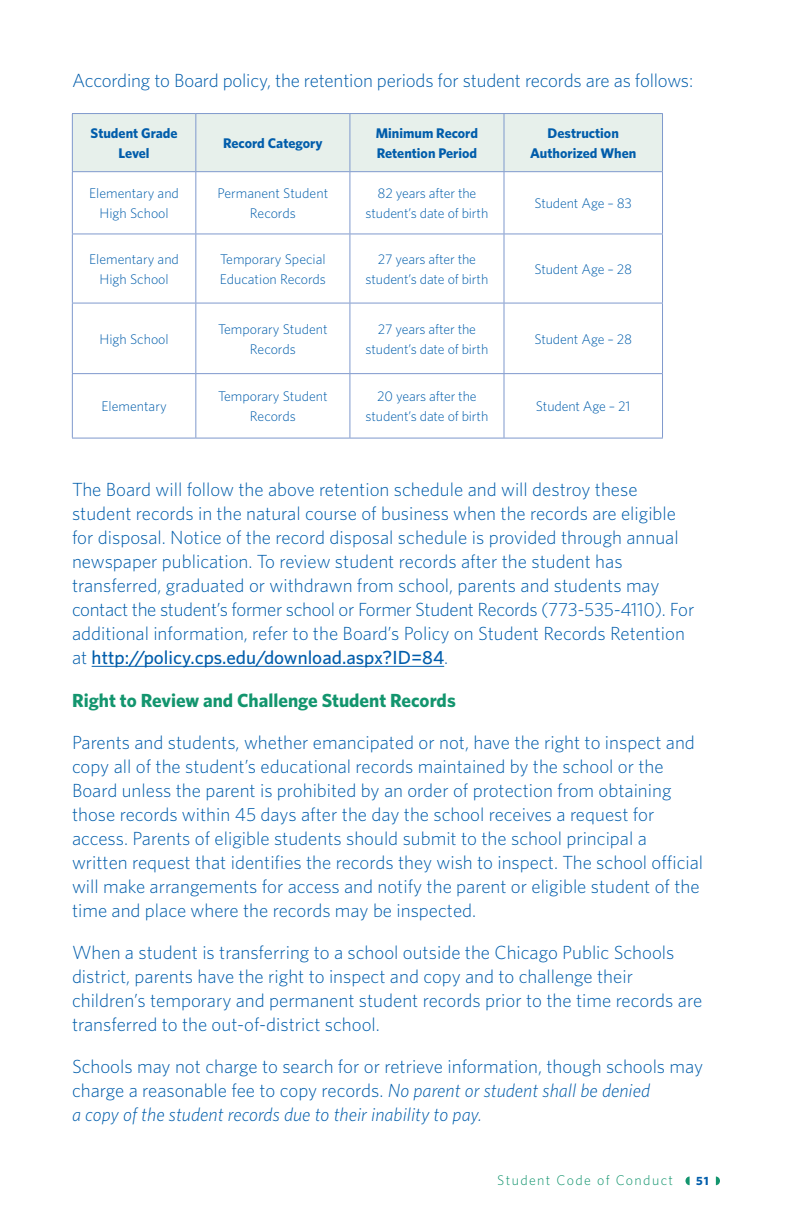
<style>
.page{position:relative;width:792px;height:1224px;background:#fff}
.page>*{position:absolute;margin:0;border:0;box-sizing:border-box;transform-origin:0 0}
._13_Main_Header{font:300 19px/24px "Whitney";color:#015dab}
._13_Main_Header-2{font:700 19px "Whitney";color:#13956e}
.No_Spacing_wrd_3{font:300 14px/20px "Whitney";letter-spacing:-.01em;color:#015dab;text-align:center}
.No_Spacing_wrd_3-2{font:700 14px/20px "Whitney";color:#015dab;text-align:center}
._13_Main_Header-3{font:300 14px "Whitney";letter-spacing:.1em;color:#13956e}
._13_Main_Header-4{font:700 12px "Whitney";color:#015dab}
.s1{font-weight:500}
.s2{font-style:italic}
</style>
<div class="page">
<svg style="left:685px;top:1177px;width:5px;height:8px"></svg>
<svg style="left:716px;top:1177px;width:4px;height:8px"></svg>
<hr style="left:92px;top:666px;width:352px;height:1px;background:#015dab">
<div style="left:73px;top:114px;width:589px;height:57px;background:#e7f0eb"></div>
<hr style="left:72px;top:114px;width:1px;height:57px;background:#7f99cd">
<hr style="left:72px;top:113px;width:124px;height:1px;background:#7f99cd">
<hr style="left:195px;top:114px;width:1px;height:57px;background:#7f99cd">
<hr style="left:196px;top:113px;width:154px;height:1px;background:#7f99cd">
<hr style="left:350px;top:114px;width:1px;height:57px;background:#7f99cd">
<hr style="left:350px;top:113px;width:154px;height:1px;background:#7f99cd">
<hr style="left:504px;top:113px;width:159px;height:1px;background:#7f99cd">
<hr style="left:504px;top:114px;width:1px;height:57px;background:#7f99cd">
<hr style="left:662px;top:114px;width:1px;height:57px;background:#7f99cd">
<hr style="left:72px;top:172px;width:1px;height:62px;background:#7f99cd">
<hr style="left:72px;top:171px;width:124px;height:1px;background:#7f99cd">
<hr style="left:195px;top:172px;width:1px;height:62px;background:#7f99cd">
<hr style="left:196px;top:171px;width:154px;height:1px;background:#7f99cd">
<hr style="left:350px;top:172px;width:1px;height:62px;background:#7f99cd">
<hr style="left:350px;top:171px;width:154px;height:1px;background:#7f99cd">
<hr style="left:504px;top:171px;width:159px;height:1px;background:#7f99cd">
<hr style="left:504px;top:172px;width:1px;height:62px;background:#7f99cd">
<hr style="left:662px;top:172px;width:1px;height:62px;background:#7f99cd">
<hr style="left:72px;top:234px;width:1px;height:69px;background:#7f99cd">
<hr style="left:72px;top:234px;width:124px;height:1px;background:#7f99cd">
<hr style="left:195px;top:234px;width:1px;height:69px;background:#7f99cd">
<hr style="left:196px;top:234px;width:154px;height:1px;background:#7f99cd">
<hr style="left:350px;top:234px;width:1px;height:69px;background:#7f99cd">
<hr style="left:350px;top:234px;width:154px;height:1px;background:#7f99cd">
<hr style="left:504px;top:234px;width:159px;height:1px;background:#7f99cd">
<hr style="left:504px;top:234px;width:1px;height:69px;background:#7f99cd">
<hr style="left:662px;top:234px;width:1px;height:69px;background:#7f99cd">
<hr style="left:72px;top:303px;width:1px;height:70px;background:#7f99cd">
<hr style="left:72px;top:374px;width:1px;height:64px;background:#7f99cd">
<hr style="left:72px;top:303px;width:124px;height:1px;background:#7f99cd">
<hr style="left:72px;top:373px;width:124px;height:1px;background:#7f99cd">
<hr style="left:72px;top:438px;width:124px;height:1px;background:#7f99cd">
<hr style="left:195px;top:303px;width:1px;height:70px;background:#7f99cd">
<hr style="left:195px;top:374px;width:1px;height:64px;background:#7f99cd">
<hr style="left:196px;top:303px;width:154px;height:1px;background:#7f99cd">
<hr style="left:196px;top:373px;width:154px;height:1px;background:#7f99cd">
<hr style="left:196px;top:438px;width:154px;height:1px;background:#7f99cd">
<hr style="left:350px;top:303px;width:1px;height:70px;background:#7f99cd">
<hr style="left:350px;top:374px;width:1px;height:64px;background:#7f99cd">
<hr style="left:350px;top:303px;width:154px;height:1px;background:#7f99cd">
<hr style="left:504px;top:303px;width:159px;height:1px;background:#7f99cd">
<hr style="left:504px;top:303px;width:1px;height:70px;background:#7f99cd">
<hr style="left:662px;top:303px;width:1px;height:70px;background:#7f99cd">
<hr style="left:504px;top:374px;width:1px;height:64px;background:#7f99cd">
<hr style="left:662px;top:374px;width:1px;height:64px;background:#7f99cd">
<hr style="left:350px;top:373px;width:154px;height:1px;background:#7f99cd">
<hr style="left:504px;top:373px;width:159px;height:1px;background:#7f99cd">
<hr style="left:350px;top:438px;width:154px;height:1px;background:#7f99cd">
<hr style="left:504px;top:438px;width:159px;height:1px;background:#7f99cd">
<p class="_13_Main_Header" style="left:72px;top:68px;width:623px">According to Board policy, the retention periods for student records are as follows:</p>
<p class="No_Spacing_wrd_3-2" style="left:91px;top:123px;width:88px">Student Grade<br>Level</p>
<p class="No_Spacing_wrd_3-2" style="left:223px;top:133px;width:101px">Record Category</p>
<p class="No_Spacing_wrd_3-2" style="left:376px;top:123px;width:104px;text-align:left">Minimum Record<br>Retention Period</p>
<p class="No_Spacing_wrd_3-2" style="left:530px;top:123px;width:108px">Destruction<br>Authorized When</p>
<p class="No_Spacing_wrd_3" style="left:89px;top:183px;width:91px">Elementary and<br>High School</p>
<p class="No_Spacing_wrd_3" style="left:218px;top:183px;width:112px">Permanent Student<br>Records</p>
<p class="No_Spacing_wrd_3" style="left:366px;top:183px;width:124px">82 years after the student’s date of birth</p>
<p class="No_Spacing_wrd_3" style="left:534px;top:193px;width:99px">Student Age – 83</p>
<p class="No_Spacing_wrd_3" style="left:89px;top:249px;width:91px">Elementary and<br>High School</p>
<p class="No_Spacing_wrd_3" style="left:220px;top:249px;width:108px;text-align:left">Temporary Special<br>Education Records</p>
<p class="No_Spacing_wrd_3" style="left:366px;top:249px;width:124px">27 years after the student’s date of birth</p>
<p class="No_Spacing_wrd_3" style="left:534px;top:259px;width:99px">Student Age – 28</p>
<p class="No_Spacing_wrd_3" style="left:99px;top:329px;width:71px">High School</p>
<p class="No_Spacing_wrd_3" style="left:218px;top:319px;width:111px">Temporary Student<br>Records</p>
<p class="No_Spacing_wrd_3" style="left:366px;top:319px;width:124px">27 years after the student’s date of birth</p>
<p class="No_Spacing_wrd_3" style="left:534px;top:329px;width:99px">Student Age – 28</p>
<p class="No_Spacing_wrd_3" style="left:102px;top:396px;width:67px">Elementary</p>
<p class="No_Spacing_wrd_3" style="left:218px;top:386px;width:111px">Temporary Student<br>Records</p>
<p class="No_Spacing_wrd_3" style="left:366px;top:386px;width:124px">20 years after the student’s date of birth</p>
<p class="No_Spacing_wrd_3" style="left:536px;top:396px;width:96px">Student Age – 21</p>
<p class="_13_Main_Header" style="left:72px;top:477px;width:624px">The Board will follow the above retention schedule and will destroy these student records in the natural course of business when the records are eligible for disposal. Notice of the record disposal schedule is provided through annual newspaper publication. To review student records after the student has transferred, graduated or withdrawn from school, parents and students may contact the student’s former school or Former Student Records (773-535-4110). For additional information, refer to the Board’s Policy on Student Records Retention at <span class="s1">http://policy.cps.edu/download.aspx?ID=84</span>.</p>
<p class="_13_Main_Header-2" style="left:72px;top:688px;width:385px">Right to Review and Challenge Student Records</p>
<p class="_13_Main_Header" style="left:72px;top:730px;width:633px">Parents and students, whether emancipated or not, have the right to inspect and copy all of the student’s educational records maintained by the school or the Board unless the parent is prohibited by an order of protection from obtaining those records within 45 days after the day the school receives a request for access. Parents of eligible students should submit to the school principal a written request that identifies the records they wish to inspect. The school official will make arrangements for access and notify the parent or eligible student of the time and place where the records may be inspected.</p>
<p class="_13_Main_Header" style="left:72px;top:940px;width:632px">When a student is transferring to a school outside the Chicago Public Schools district, parents have the right to inspect and copy and to challenge their children’s temporary and permanent student records prior to the time records are transferred to the out-of-district school.</p>
<p class="_13_Main_Header" style="left:72px;top:1054px;width:633px">Schools may not charge to search for or retrieve information, though schools may charge a reasonable fee to copy records. <span class="s2">No parent or student shall be denied<br>a copy of the student records due to their inability to pay.</span></p>
<p class="_13_Main_Header-3" style="left:497px;top:1171px;width:178px">Student Code of Conduct</p>
<p class="_13_Main_Header-4" style="left:696px;top:1173px;width:14px">51</p>
</div>
